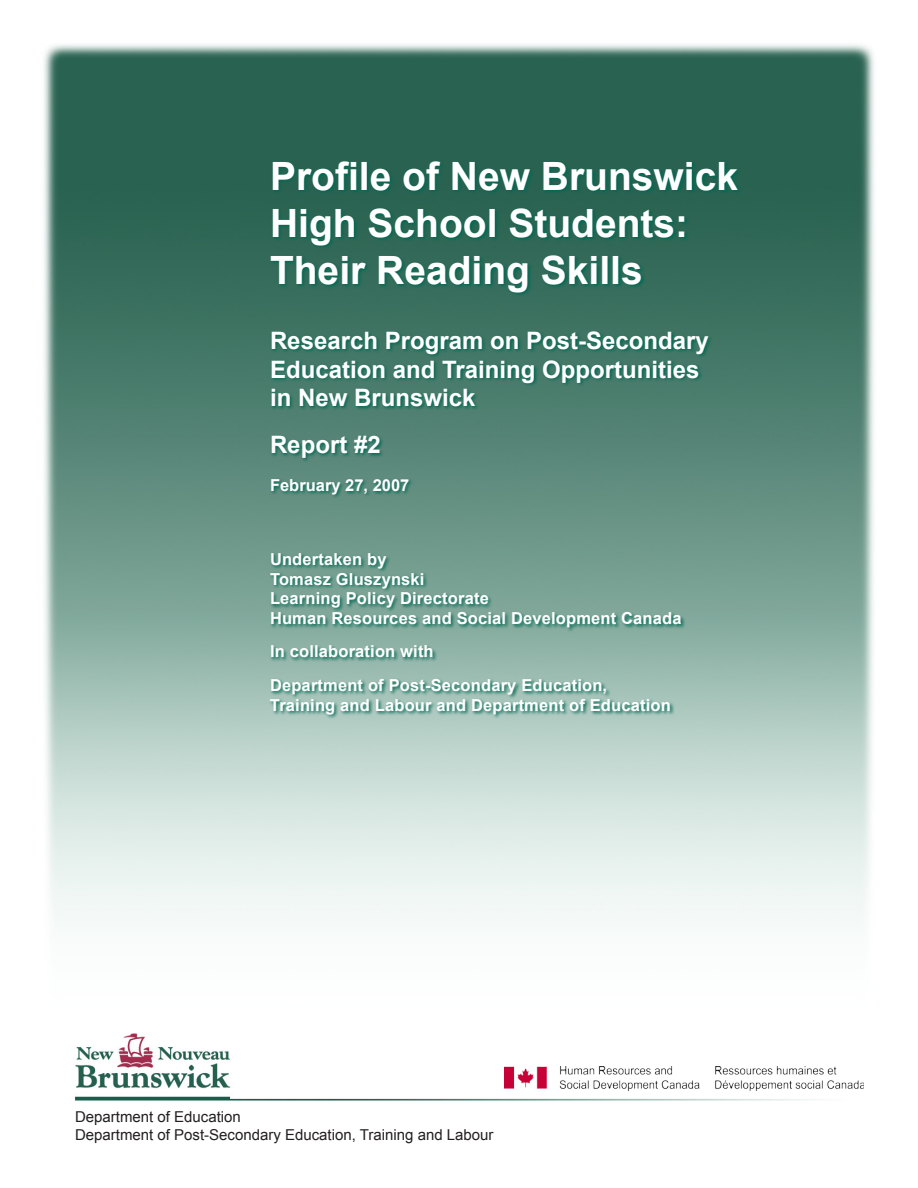
<style>
.page{position:relative;width:918px;height:1188px;background:#fff}
.page>*{position:absolute;margin:0;border:0;box-sizing:border-box;transform-origin:0 0}
.t1{font:700 39px/46.8px "Arial";color:#fff}
.t2{font:700 24px/28.8px "Arial";color:#fff}
.t3{font:700 16.5px/19.8px "Arial";letter-spacing:.01em;color:#fff}
.t4{font:15px/18px "Arial";color:#231f20}
</style>
<div class="page">
<img style="left:44px;top:44px;width:830px;height:1057px">
<img style="left:504px;top:1067px;width:360px;height:23px">
<svg style="left:268px;top:159px;width:474px;height:560px;background:#518677"></svg>
<h1 class="t1" style="left:270px;top:153px;width:470px">Profile of New Brunswick<br>High School Students:<br>Their Reading Skills</h1>
<h2 class="t2" style="left:270px;top:326px;width:440px">Research Program on Post-Secondary<br>Education and Training Opportunities in New Brunswick</h2>
<h2 class="t2" style="left:270px;top:430px;width:112px">Report #2</h2>
<p class="t3" style="left:270px;top:475px;width:141px">February 27, 2007</p>
<p class="t3" style="left:270px;top:549px;width:413px">Undertaken by<br>Tomasz Gluszynski<br>Learning Policy Directorate<br>Human Resources and Social Development Canada</p>
<p class="t3" style="left:270px;top:635px;width:339px;line-height:33.3px">In collaboration with<br>Department of Post-Secondary Education,</p>
<p class="t3" style="left:270px;top:695px;width:402px">Training and Labour and Department of Education</p>
<p class="t4" style="left:75px;top:1108px;width:420px">Department of Education<br>Department of Post-Secondary Education, Training and Labour</p>
</div>
